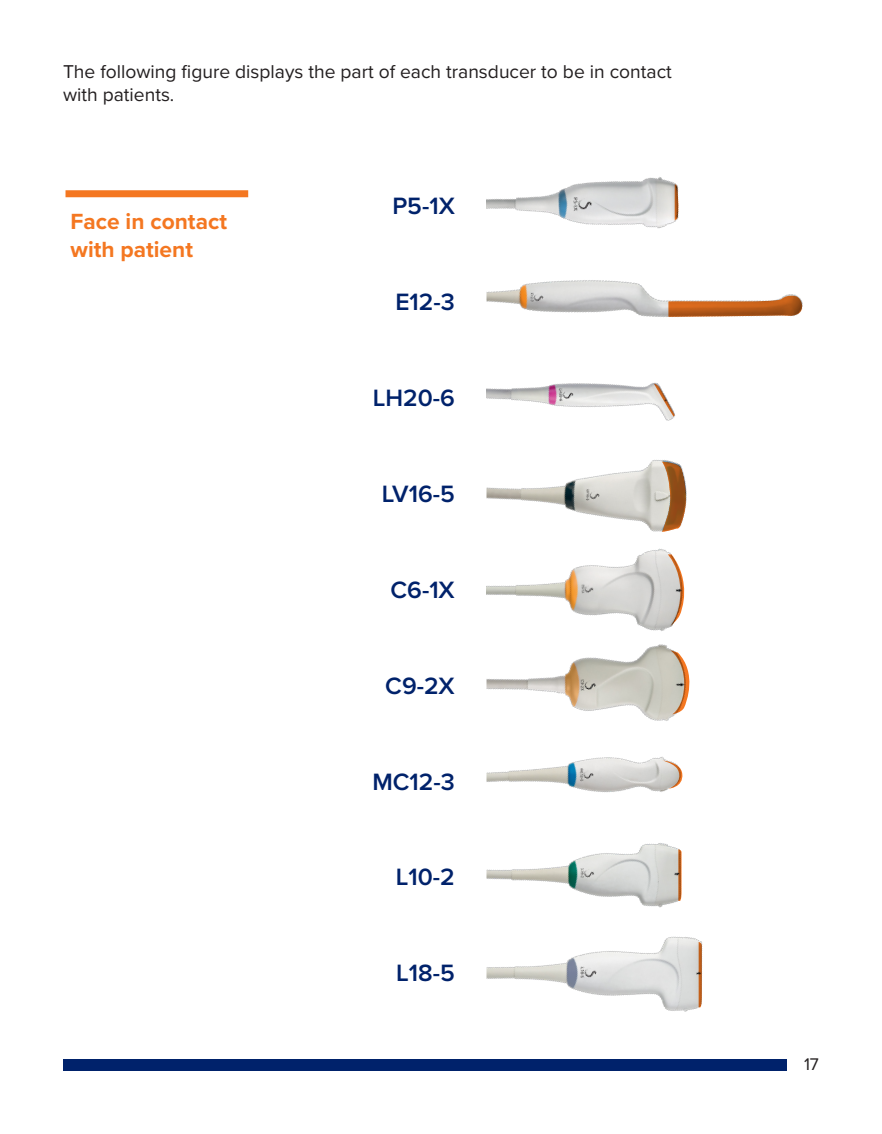
<style>
.page{position:relative;width:882px;height:1134px;background:#fff}
.page>*{position:absolute;margin:0;border:0;box-sizing:border-box;transform-origin:0 0}
.t1{font:600 24.5px "Proxima Nova";color:#00226b}
.t2{font:700 22.75px/27.3px "Proxima Nova";color:#f47721}
.t3{font:19.25px/23.1px "Proxima Nova";color:#231f20}
.t4{font:17.5px "Proxima Nova";color:#231f20}
</style>
<div class="page">
<div style="left:63px;top:1059px;width:724px;height:11px;background:#00226b"></div>
<img style="left:486px;top:177px;width:191px;height:52px">
<img style="left:486px;top:460px;width:186px;height:171px">
<img style="left:486px;top:644px;width:190px;height:77px">
<img style="left:486px;top:843px;width:193px;height:65px">
<img style="left:486px;top:936px;width:217px;height:76px">
<img style="left:486px;top:757px;width:182px;height:36px">
<img style="left:486px;top:383px;width:187px;height:38px">
<img style="left:486px;top:280px;width:310px;height:37px">
<div style="left:66px;top:190px;width:182px;height:7px;background:#f47721"></div>
<svg style="left:675px;top:185px;width:4px;height:36px"></svg>
<svg style="left:668px;top:295px;width:135px;height:22px"></svg>
<svg style="left:654px;top:384px;width:21px;height:34px"></svg>
<svg style="left:662px;top:461px;width:25px;height:71px;background:#b48a67"></svg>
<svg style="left:668px;top:554px;width:17px;height:72px"></svg>
<svg style="left:670px;top:650px;width:20px;height:64px"></svg>
<svg style="left:662px;top:760px;width:21px;height:29px"></svg>
<svg style="left:678px;top:849px;width:4px;height:52px"></svg>
<svg style="left:699px;top:942px;width:3px;height:65px"></svg>
<p class="t3" style="left:63px;top:59px;width:610px">The following figure displays the part of each transducer to be in contact with patients.</p>
<p class="t2" style="left:71px;top:208px;width:158px">Face in contact with patient</p>
<p class="t1" style="left:392px;top:188px;width:64px">P5-1X</p>
<p class="t1" style="left:395px;top:284px;width:61px">E12-3</p>
<p class="t1" style="left:373px;top:380px;width:84px">LH20-6</p>
<p class="t1" style="left:382px;top:475px;width:75px">LV16-5</p>
<p class="t1" style="left:391px;top:571px;width:66px">C6-1X</p>
<p class="t1" style="left:385px;top:667px;width:71px">C9-2X</p>
<p class="t1" style="left:372px;top:763px;width:84px">MC12-3</p>
<p class="t1" style="left:396px;top:859px;width:60px">L10-2</p>
<p class="t1" style="left:396px;top:955px;width:60px">L18-5</p>
<p class="t4" style="left:804px;top:1051px;width:16px">17</p>
</div>
